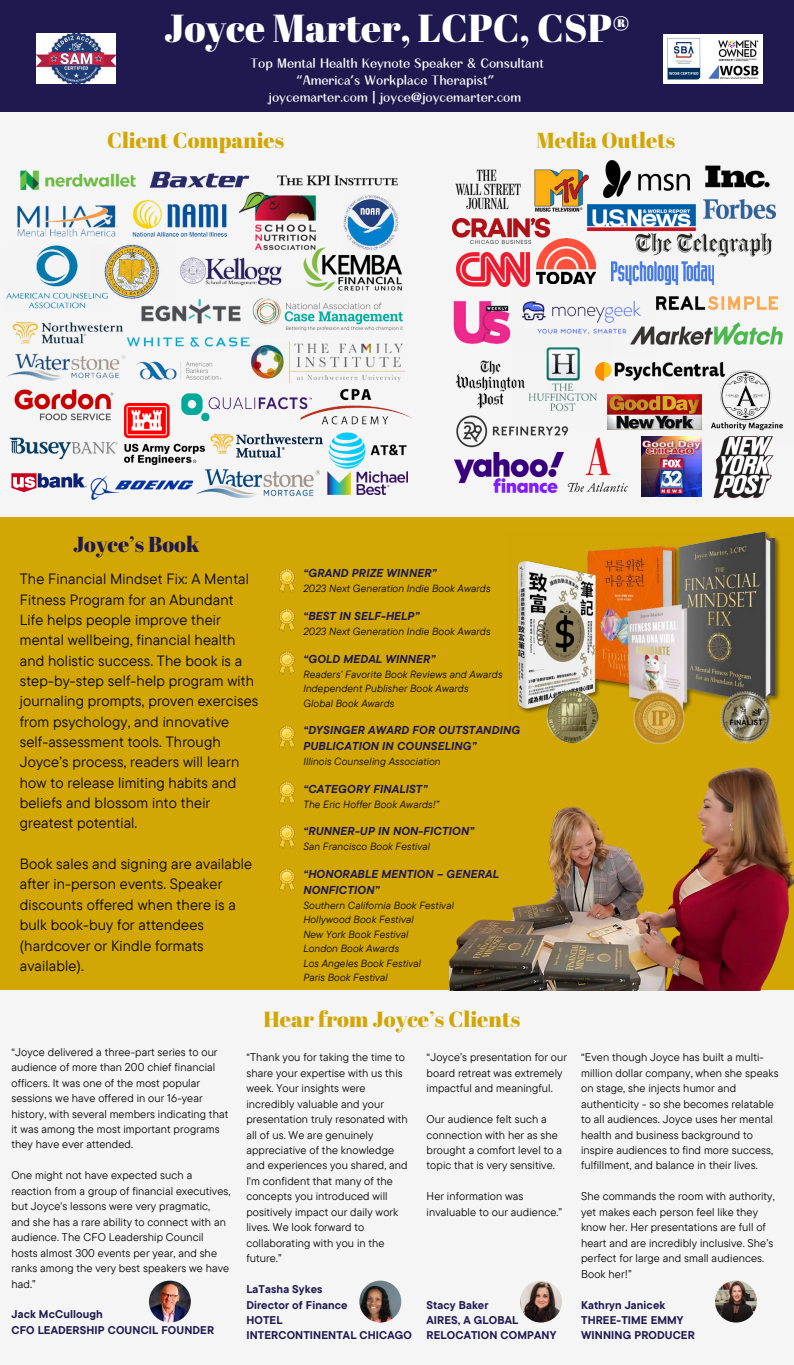
<style>
.page{position:relative;width:794px;height:1365px;background:#fff}
.page>*{position:absolute;margin:0;border:0;box-sizing:border-box;transform-origin:0 0}
.t1{font:39.02px "Abril Fatface";color:#fff}
.t2{font:21.88px "Abril Fatface";color:#d2a705}
.t3{font:21.7px "Abril Fatface";color:#d2a705}
.t4{font:21.7px "Abril Fatface";color:#1f1950}
.t5{font:14.88px/20.3px "TT Commons Pro";letter-spacing:.01em;color:#000}
.t6{font:900 13.65px/17.1px "Canva Endeavor";color:#fff;text-align:center}
.t7{font:italic 700 11.46px/15.8px "TT Commons Pro";letter-spacing:.01em;color:#1f1950}
.t8{font:11.2px/15.5px "TT Commons Pro";letter-spacing:.01em;color:#000}
.t9{font:700 11.2px/15.5px "TT Commons Pro";letter-spacing:.01em;color:#1f1950}
.t10{font:italic 10.41px/14.4px "TT Commons Pro";letter-spacing:.01em;color:#000}
</style>
<div class="page">
<div style="left:0;top:0;width:793px;height:1364px;background:#f5f5f5"></div>
<div style="left:0;top:0;width:793px;height:112px;background:#1f1950"></div>
<img style="left:36px;top:33px;width:79px;height:51px">
<img style="left:663px;top:34px;width:99px;height:49px">
<div style="left:0;top:517px;width:793px;height:473px;background:#d2a705"></div>
<img style="left:279px;top:570px;width:16px;height:22px">
<img style="left:279px;top:609px;width:16px;height:22px">
<img style="left:279px;top:652px;width:16px;height:22px">
<img style="left:279px;top:726px;width:16px;height:22px">
<img style="left:279px;top:782px;width:16px;height:22px">
<img style="left:279px;top:825px;width:16px;height:23px">
<img style="left:517px;top:532px;width:263px;height:181px">
<img style="left:539px;top:691px;width:68px;height:53px">
<img style="left:711px;top:691px;width:61px;height:53px">
<img style="left:628px;top:691px;width:62px;height:53px">
<img style="left:279px;top:869px;width:16px;height:22px">
<img style="left:449px;top:767px;width:344px;height:223px">
<img style="left:149px;top:1280px;width:42px;height:42px;border-radius:50%">
<img style="left:359px;top:1280px;width:42px;height:42px;border-radius:50%">
<img style="left:520px;top:1280px;width:42px;height:42px;border-radius:50%">
<img style="left:714px;top:1280px;width:42px;height:42px;border-radius:50%">
<img style="left:455px;top:169px;width:66px;height:41px">
<img style="left:457px;top:253px;width:72px;height:34px">
<img style="left:604px;top:160px;width:85px;height:37px">
<img style="left:587px;top:204px;width:109px;height:27px">
<img style="left:703px;top:199px;width:72px;height:19px">
<img style="left:705px;top:165px;width:65px;height:23px">
<img style="left:534px;top:169px;width:55px;height:44px">
<img style="left:149px;top:171px;width:101px;height:17px">
<img style="left:17px;top:205px;width:101px;height:32px">
<img style="left:20px;top:170px;width:116px;height:21px">
<img style="left:7px;top:354px;width:112px;height:27px">
<img style="left:132px;top:199px;width:96px;height:38px">
<img style="left:12px;top:321px;width:111px;height:33px">
<img style="left:180px;top:257px;width:76px;height:29px">
<img style="left:133px;top:298px;width:108px;height:26px">
<img style="left:119px;top:331px;width:131px;height:49px">
<img style="left:6px;top:245px;width:102px;height:64px">
<img style="left:343px;top:212px;width:55px;height:28px">
<img style="left:11px;top:473px;width:76px;height:20px">
<img style="left:91px;top:244px;width:68px;height:54px">
<img style="left:9px;top:437px;width:109px;height:23px">
<img style="left:14px;top:389px;width:100px;height:32px">
<img style="left:124px;top:403px;width:80px;height:61px">
<img style="left:536px;top:239px;width:59px;height:41px">
<img style="left:635px;top:234px;width:136px;height:22px">
<img style="left:549px;top:437px;width:79px;height:56px">
<img style="left:455px;top:360px;width:58px;height:49px">
<img style="left:611px;top:262px;width:102px;height:22px">
<img style="left:239px;top:191px;width:78px;height:59px">
<img style="left:91px;top:475px;width:103px;height:24px">
<img style="left:210px;top:433px;width:114px;height:42px">
<img style="left:181px;top:393px;width:119px;height:28px">
<img style="left:329px;top:437px;width:77px;height:32px">
<img style="left:252px;top:297px;width:151px;height:34px">
<img style="left:276px;top:175px;width:122px;height:37px">
<img style="left:256px;top:240px;width:147px;height:51px">
<img style="left:197px;top:469px;width:122px;height:28px">
<img style="left:452px;top:218px;width:97px;height:25px">
<img style="left:663px;top:370px;width:120px;height:71px">
<img style="left:510px;top:280px;width:142px;height:65px">
<img style="left:630px;top:322px;width:152px;height:22px">
<img style="left:656px;top:296px;width:121px;height:27px">
<img style="left:453px;top:290px;width:61px;height:55px">
<img style="left:707px;top:430px;width:72px;height:69px">
<img style="left:607px;top:394px;width:94px;height:35px">
<img style="left:641px;top:436px;width:60px;height:60px">
<img style="left:454px;top:452px;width:109px;height:40px">
<img style="left:456px;top:415px;width:116px;height:35px">
<img style="left:513px;top:329px;width:99px;height:99px">
<img style="left:595px;top:362px;width:129px;height:19px">
<img style="left:251px;top:343px;width:153px;height:39px">
<img style="left:327px;top:471px;width:80px;height:23px">
<img style="left:300px;top:373px;width:112px;height:64px">
<h1 class="t1" style="left:164px;top:0;width:467px">Joyce Marter, LCPC, CSP®</h1>
<p class="t6" style="left:250px;top:53px;width:295px">Top Mental Health Keynote Speaker &amp; Consultant “America’s Workplace Therapist” joycemarter.com | joyce@joycemarter.com</p>
<h3 class="t3" style="left:107px;top:125px;width:178px">Client Companies</h3>
<h3 class="t3" style="left:536px;top:125px;width:140px">Media Outlets</h3>
<h3 class="t4" style="left:73px;top:529px;width:128px">Joyce’s Book</h3>
<p class="t5" style="left:20px;top:568px;width:240px">The Financial Mindset Fix: A Mental Fitness Program for an Abundant Life helps people improve their mental wellbeing, financial health and holistic success. The book is a step-by-step self-help program with journaling prompts, proven exercises from psychology, and innovative self-assessment tools. Through Joyce’s process, readers will learn how to release limiting habits and beliefs and blossom into their greatest potential.</p>
<h3 class="t5" style="left:20px;top:853px;width:234px">Book sales and signing are available after in-person events. Speaker discounts offered when there is a bulk book-buy for attendees (hardcover or Kindle formats available).</h3>
<p class="t7" style="left:303px;top:565px;width:135px">“GRAND PRIZE WINNER”</p>
<p class="t10" style="left:303px;top:581px;width:189px">2023 Next Generation Indie Book Awards</p>
<p class="t7" style="left:303px;top:608px;width:118px">“BEST IN SELF-HELP”</p>
<p class="t10" style="left:303px;top:624px;width:189px">2023 Next Generation Indie Book Awards</p>
<p class="t7" style="left:303px;top:650px;width:134px">“GOLD MEDAL WINNER”</p>
<p class="t10" style="left:303px;top:666px;width:201px">Readers’ Favorite Book Reviews and Awards<br>Independent Publisher Book Awards<br>Global Book Awards</p>
<p class="t7" style="left:303px;top:722px;width:218px">“DYSINGER AWARD FOR OUTSTANDING<br>PUBLICATION IN COUNSELING”</p>
<p class="t10" style="left:303px;top:754px;width:139px">Illinois Counseling Association</p>
<p class="t7" style="left:303px;top:780px;width:126px">“CATEGORY FINALIST”</p>
<p class="t10" style="left:303px;top:796px;width:137px">The Eric Hoffer Book Awards!”</p>
<p class="t7" style="left:303px;top:823px;width:172px">“RUNNER-UP IN NON-FICTION”</p>
<p class="t10" style="left:303px;top:839px;width:128px">San Francisco Book Festival</p>
<p class="t7" style="left:303px;top:866px;width:197px">“HONORABLE MENTION – GENERAL<br>NONFICTION”</p>
<p class="t10" style="left:303px;top:897px;width:152px">Southern California Book Festival<br>Hollywood Book Festival<br>New York Book Festival<br>London Book Awards<br>Los Angeles Book Festival<br>Paris Book Festival</p>
<p class="t8" style="left:11px;top:1044px;width:218px">“Joyce delivered a three-part series to our audience of more than 200 chief financial officers. It was one of the most popular sessions we have offered in our 16-year history, with several members indicating that it was among the most important programs they have ever attended.</p>
<p class="t8" style="left:11px;top:1167px;width:220px">One might not have expected such a reaction from a group of financial executives, but Joyce's lessons were very pragmatic, and she has a rare ability to connect with an audience. The CFO Leadership Council hosts almost 300 events per year, and she ranks among the very best speakers we have had.”</p>
<p class="t9" style="left:11px;top:1306px;width:204px">Jack McCullough<br>CFO LEADERSHIP COUNCIL FOUNDER</p>
<h2 class="t2" style="left:263px;top:1004px;width:258px">Hear from Joyce’s Clients</h2>
<p class="t8" style="left:246px;top:1049px;width:163px">“Thank you for taking the time to share your expertise with us this week. Your insights were incredibly valuable and your presentation truly resonated with all of us. We are genuinely appreciative of the knowledge and experiences you shared, and<br>I'm confident that many of the concepts you introduced will positively impact our daily work lives. We look forward to collaborating with you in the future.”</p>
<p class="t9" style="left:246px;top:1281px;width:167px">LaTasha Sykes<br>Director of Finance<br>HOTEL<br>INTERCONTINENTAL CHICAGO</p>
<p class="t8" style="left:426px;top:1049px;width:142px">“Joyce’s presentation for our board retreat was extremely impactful and meaningful.</p>
<p class="t8" style="left:426px;top:1111px;width:137px">Our audience felt such a connection with her as she brought a comfort level to a topic that is very sensitive.</p>
<p class="t8" style="left:426px;top:1188px;width:137px">Her information was invaluable to our audience.”</p>
<p class="t9" style="left:426px;top:1296px;width:131px">Stacy Baker<br>AIRES, A GLOBAL<br>RELOCATION COMPANY</p>
<p class="t8" style="left:581px;top:1049px;width:199px">“Even though Joyce has built a multi&shy;million dollar company, when she speaks on stage, she injects humor and authenticity - so she becomes relatable to all audiences. Joyce uses her mental health and business background to inspire audiences to find more success, fulfillment, and balance in their lives.</p>
<p class="t8" style="left:581px;top:1188px;width:195px">She commands the room with authority, yet makes each person feel like they know her. Her presentations are full of heart and are incredibly inclusive. She’s perfect for large and small audiences.<br>Book her!”</p>
<p class="t9" style="left:581px;top:1296px;width:115px">Kathryn Janicek<br>THREE-TIME EMMY<br>WINNING PRODUCER</p>
</div>
